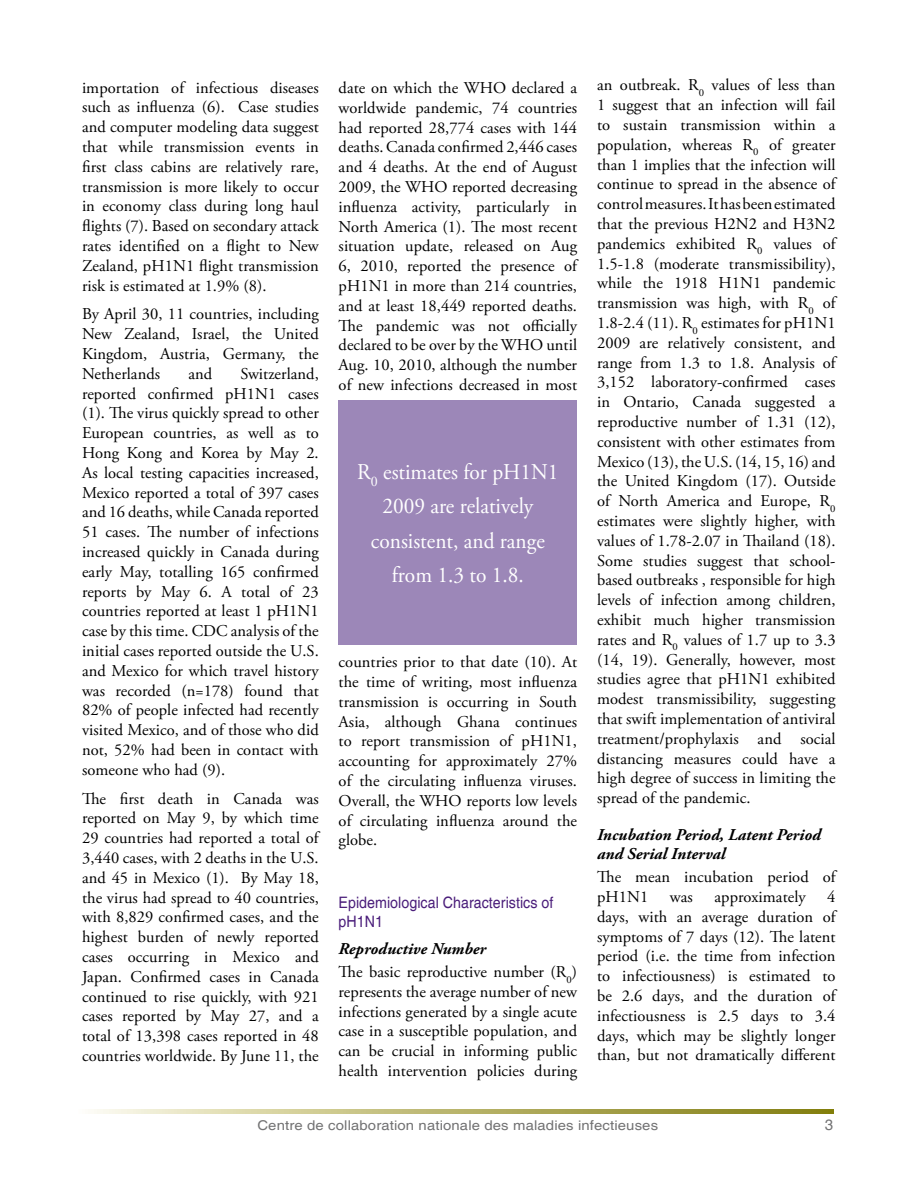
<style>
.page{position:relative;width:918px;height:1188px;background:#fff}
.page>*{position:absolute;margin:0;border:0;box-sizing:border-box;transform-origin:0 0}
.t1{font:22.5px/34.5px "Adobe Garamond Pro";color:#fff;text-align:center;scale:.95 1}
.t2{font:16.5px/19.8px "Adobe Garamond Pro";letter-spacing:.005em;color:#000;text-align:justify}
.t3{font:italic 700 16.5px/19.8px "Adobe Garamond Pro";letter-spacing:.005em;color:#000}
.t4{font:condensed 15.75px/18.9px "Helvetica";letter-spacing:.005em;color:#4a1d7a;scale:1.1 1}
.t5{font:15px "Helvetica";color:#727273}
.t6{font:13.5px "Helvetica";letter-spacing:.01em;color:#727273;scale:1.1 1}
.s1{font-weight:700;font-style:italic}
</style>
<div class="page">
<svg style="left:94px;top:1109px;width:740px;height:4px;background:#bab671"></svg>
<div style="left:339px;top:400px;width:238px;height:245px;background:#9c87b8"></div>
<p class="t2" style="left:82px;top:78px;width:238px">importation of infectious diseases such as influenza (6). Case studies and computer modeling data suggest that while transmission events in first class cabins are relatively rare, transmission is more likely to occur in economy class during long haul flights (7). Based on secondary attack rates identified on a flight to New Zealand, pH1N1 flight transmission risk is estimated at 1.9% (8).</p>
<p class="t2" style="left:82px;top:305px;width:238px">By April 30, 11 countries, including New Zealand, Israel, the United Kingdom, Austria, Germany, the Netherlands</p>
<p class="t2" style="left:82px;top:364px;width:238px;text-indent:158px">Switzerland, reported confirmed pH1N1 cases (1). The virus quickly spread to other European countries, as well as to Hong Kong and Korea by May 2.<br>As local testing capacities increased, Mexico reported a total of 397 cases and 16 deaths, while Canada reported 51 cases. The number of infections increased quickly in Canada during early May, totalling 165 confirmed reports by May 6. A total of 23 countries reported at least 1 pH1N1 case by this time. CDC analysis of the initial cases reported outside the U.S. and Mexico for which travel history was recorded (n=178) found that 82% of people infected had recently visited Mexico, and of those who did not, 52% had been in contact with someone who had (9).</p>
<p class="t2" style="left:82px;top:789px;width:238px">The first death in Canada was reported on May 9, by which time 29 countries had reported a total of 3,440 cases, with 2 deaths in the U.S. and 45 in Mexico (1). By May 18, the virus had spread to 40 countries, with 8,829 confirmed cases, and the highest burden of newly reported cases occurring in Mexico and Japan. Confirmed cases in Canada continued to rise quickly, with 921 cases reported by May 27, and a total of 13,398 cases reported in 48 countries worldwide. By June 11, the</p>
<p class="t2" style="left:188px;top:364px;width:25px">and</p>
<p class="t2" style="left:339px;top:78px;width:240px">date on which the WHO declared a worldwide pandemic, 74 countries had reported 28,774 cases with 144 deaths. Canada confirmed 2,446 cases and 4 deaths. At the end of August 2009, the WHO reported decreasing influenza activity, particularly in North America (1). The most recent situation update, released on Aug 6, 2010, reported the presence of pH1N1 in more than 214 countries, and at least 18,449 reported deaths.<br>The pandemic was not officially declared to be over by the WHO until Aug. 10, 2010, although the number of new infections decreased in most</p>
<h1 class="t1" style="left:357px;top:455px;width:214px">R<sub>0</sub> estimates for pH1N1<br>2009 are relatively consistent, and range from 1.3 to 1.8.</h1>
<p class="t2" style="left:339px;top:653px;width:240px">countries prior to that date (10). At the time of writing, most influenza transmission is occurring in South Asia, although Ghana continues to report transmission of pH1N1, accounting for approximately 27% of the circulating influenza viruses.<br>Overall, the WHO reports low levels of circulating influenza around the globe.</p>
<p class="t4" style="left:339px;top:893px;width:197px">Epidemiological Characteristics of pH1N1</p>
<p class="t2" style="left:339px;top:938px;width:240px;line-height:22.8px"><span class="s1">Reproductive Number<br></span>The basic reproductive number (R<sub>0</sub>)</p>
<p class="t2" style="left:339px;top:982px;width:240px">represents the average number of new infections generated by a single acute case in a susceptible population, and can be crucial in informing public health intervention policies during</p>
<p class="t2" style="left:597px;top:76px;width:240px">an outbreak. R<sub>0</sub> values of less than 1 suggest that an infection will fail to sustain transmission within a population, whereas R<sub>0</sub> of greater than 1 implies that the infection will continue to spread in the absence of control measures. It has been estimated that the previous H2N2 and H3N2 pandemics exhibited R<sub>0</sub> values of 1.5-1.8 (moderate transmissibility), while the 1918 H1N1 pandemic transmission was high, with R<sub>0</sub> of 1.8-2.4 (11). R<sub>0</sub> estimates for pH1N1<br>2009 are relatively consistent, and range from 1.3 to 1.8. Analysis of 3,152 laboratory-confirmed cases in Ontario, Canada suggested a reproductive number of 1.31 (12), consistent with other estimates from Mexico (13), the U.S. (14, 15, 16) and the United Kingdom (17). Outside of North America and Europe, R<sub>0 </sub>estimates were slightly higher, with values of 1.78-2.07 in Thailand (18).<br>Some studies suggest that school&shy;based outbreaks , responsible for high levels of infection among children, exhibit much higher transmission rates and R<sub>0</sub> values of 1.7 up to 3.3 (14, 19). Generally, however, most studies agree that pH1N1 exhibited modest transmissibility, suggesting that swift implementation of antiviral treatment/prophylaxis and social distancing measures could have a high degree of success in limiting the spread of the pandemic.</p>
<p class="t3" style="left:597px;top:825px;width:225px">Incubation Period, Latent Period and Serial Interval</p>
<p class="t2" style="left:597px;top:868px;width:240px">The mean incubation period of pH1N1</p>
<p class="t2" style="left:670px;top:887px;width:24px">was</p>
<p class="t2" style="left:715px;top:887px;width:93px">approximately</p>
<p class="t2" style="left:597px;top:887px;width:240px;text-indent:230px">4 days, with an average duration of symptoms of 7 days (12). The latent period (i.e. the time from infection to infectiousness) is estimated to be 2.6 days, and the duration of infectiousness is 2.5 days to 3.4 days, which may be slightly longer than, but not dramatically different</p>
<p class="t6" style="left:257px;top:1118px;width:366px">Centre de collaboration nationale des maladies infectieuses</p>
<p class="t5" style="left:825px;top:1116px;width:10px">3</p>
</div>
